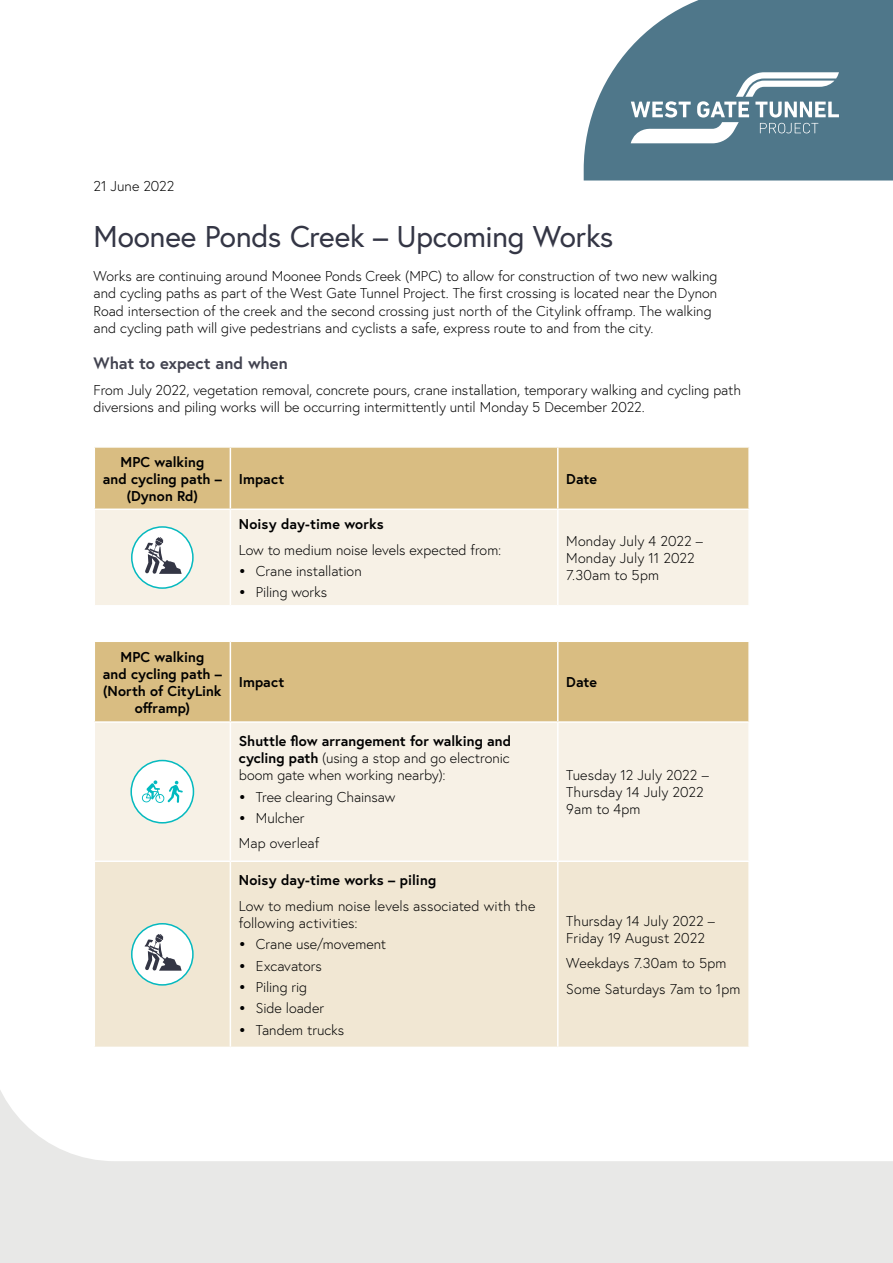
<style>
.page{position:relative;width:893px;height:1263px;background:#fff}
.page>*{position:absolute;margin:0;border:0;box-sizing:border-box;transform-origin:0 0}
.t1{font:30px "Europa";letter-spacing:-.01em;color:#343645}
.t2{font:700 16.5px "Europa";color:#424350}
.t3{font:300 14.25px/17.1px "Europa";color:#000}
.t4{font:700 14.25px/17.1px "Europa";letter-spacing:.005em;color:#000;text-align:center}
.s1{font-weight:700}
</style>
<div class="page">
<svg style="left:584px;top:0;width:309px;height:180px;background:#689"></svg>
<svg style="left:631px;top:72px;width:208px;height:71px"></svg>
<svg style="left:0;top:1090px;width:893px;height:173px;fill:#e8e8e7"></svg>
<div style="left:95px;top:448px;width:653px;height:60px;background:#d9bd82"></div>
<div style="left:95px;top:510px;width:653px;height:95px;background:#f7f1e6"></div>
<hr style="left:230px;top:448px;width:1px;height:60px;background:#fff">
<hr style="left:557px;top:448px;width:2px;height:60px;background:#fff">
<hr style="left:230px;top:510px;width:1px;height:95px;background:#fff">
<hr style="left:557px;top:510px;width:2px;height:95px;background:#fff">
<div style="left:132px;top:527px;width:61px;height:61px;background:#fff;border-radius:50%"></div>
<div style="left:131px;top:526px;width:63px;height:63px;border:2px solid #05b9bf;border-radius:50%"></div>
<svg style="left:145px;top:537px;width:37px;height:37px"></svg>
<div style="left:95px;top:642px;width:653px;height:79px;background:#d9bd82"></div>
<div style="left:95px;top:723px;width:653px;height:137px;background:#f7f1e6"></div>
<div style="left:95px;top:862px;width:653px;height:185px;background:#f1e7d3"></div>
<hr style="left:230px;top:642px;width:1px;height:79px;background:#fff">
<hr style="left:557px;top:642px;width:2px;height:79px;background:#fff">
<hr style="left:230px;top:723px;width:1px;height:137px;background:#fff">
<hr style="left:557px;top:723px;width:2px;height:137px;background:#fff">
<hr style="left:230px;top:862px;width:1px;height:185px;background:#fff">
<hr style="left:557px;top:862px;width:2px;height:185px;background:#fff">
<div style="left:131px;top:760px;width:62px;height:63px;background:#fff;border-radius:50%"></div>
<div style="left:130px;top:760px;width:64px;height:63px;border:2px solid #06babf;border-radius:50%"></div>
<svg style="left:142px;top:780px;width:41px;height:23px"></svg>
<div style="left:132px;top:924px;width:61px;height:61px;background:#fff;border-radius:50%"></div>
<div style="left:131px;top:923px;width:63px;height:63px;border:2px solid #05b9bf;border-radius:50%"></div>
<svg style="left:145px;top:934px;width:37px;height:37px"></svg>
<p class="t3" style="left:94px;top:178px;width:82px">21 June 2022</p>
<h1 class="t1" style="left:94px;top:217px;width:522px">Moonee Ponds Creek – Upcoming Works</h1>
<p class="t3" style="left:94px;top:268px;width:625px">Works are continuing around Moonee Ponds Creek (MPC) to allow for construction of two new walking and cycling paths as part of the West Gate Tunnel Project. The first crossing is located near the Dynon Road intersection of the creek and the second crossing just north of the Citylink offramp. The walking and cycling path will give pedestrians and cyclists a safe, express route to and from the city.</p>
<p class="t2" style="left:94px;top:352px;width:196px">What to expect and when</p>
<p class="t3" style="left:94px;top:381px;width:649px">From July 2022, vegetation removal, concrete pours, crane installation, temporary walking and cycling path diversions and piling works will be occurring intermittently until Monday 5 December 2022.</p>
<p class="t4" style="left:103px;top:453px;width:121px">MPC walking<br>and cycling path – (Dynon Rd)</p>
<p class="t4" style="left:239px;top:470px;width:47px">Impact</p>
<p class="t4" style="left:566px;top:470px;width:32px">Date</p>
<p class="t4" style="left:239px;top:515px;width:146px">Noisy day-time works</p>
<p class="t3" style="left:239px;top:541px;width:264px">Low to medium noise levels expected from:</p>
<p class="t3" style="left:239px;top:562px;width:124px"><span class="s1">•</span> Crane installation</p>
<p class="t3" style="left:239px;top:583px;width:90px"><span class="s1">•</span> Piling works</p>
<p class="t3" style="left:566px;top:532px;width:138px">Monday July 4 2022 –<br>Monday July 11 2022<br>7.30am to 5pm</p>
<p class="t4" style="left:103px;top:648px;width:121px">MPC walking<br>and cycling path – (North of CityLink offramp)</p>
<p class="t4" style="left:239px;top:673px;width:47px">Impact</p>
<p class="t4" style="left:566px;top:673px;width:32px">Date</p>
<p class="t3" style="left:239px;top:732px;width:274px;text-align:justify"><span class="s1">Shuttle flow arrangement for walking and cycling path</span> (using a stop and go electronic boom gate when working nearby):</p>
<p class="t3" style="left:239px;top:788px;width:158px"><span class="s1">•</span> Tree clearing Chainsaw</p>
<p class="t3" style="left:239px;top:805px;width:82px;line-height:25.7px"><span class="s1">•</span> Mulcher<br>Map overleaf</p>
<p class="t4" style="left:239px;top:871px;width:199px">Noisy day-time works – piling</p>
<p class="t3" style="left:239px;top:897px;width:298px">Low to medium noise levels associated with the following activities:</p>
<p class="t3" style="left:239px;top:935px;width:149px"><span class="s1">•</span> Crane use/movement</p>
<p class="t3" style="left:239px;top:957px;width:84px"><span class="s1">•</span> Excavators</p>
<p class="t3" style="left:239px;top:978px;width:70px"><span class="s1">•</span> Piling rig</p>
<p class="t3" style="left:239px;top:999px;width:87px"><span class="s1">•</span> Side loader</p>
<p class="t3" style="left:239px;top:1021px;width:107px"><span class="s1">•</span> Tandem trucks</p>
<p class="t3" style="left:566px;top:766px;width:144px">Tuesday 12 July 2022 –<br>Thursday 14 July 2022<br>9am to 4pm</p>
<p class="t3" style="left:566px;top:912px;width:150px">Thursday 14 July 2022 –<br>Friday 19 August 2022</p>
<p class="t3" style="left:566px;top:950px;width:176px;line-height:25.7px">Weekdays 7.30am to 5pm<br>Some Saturdays 7am to 1pm</p>
</div>
